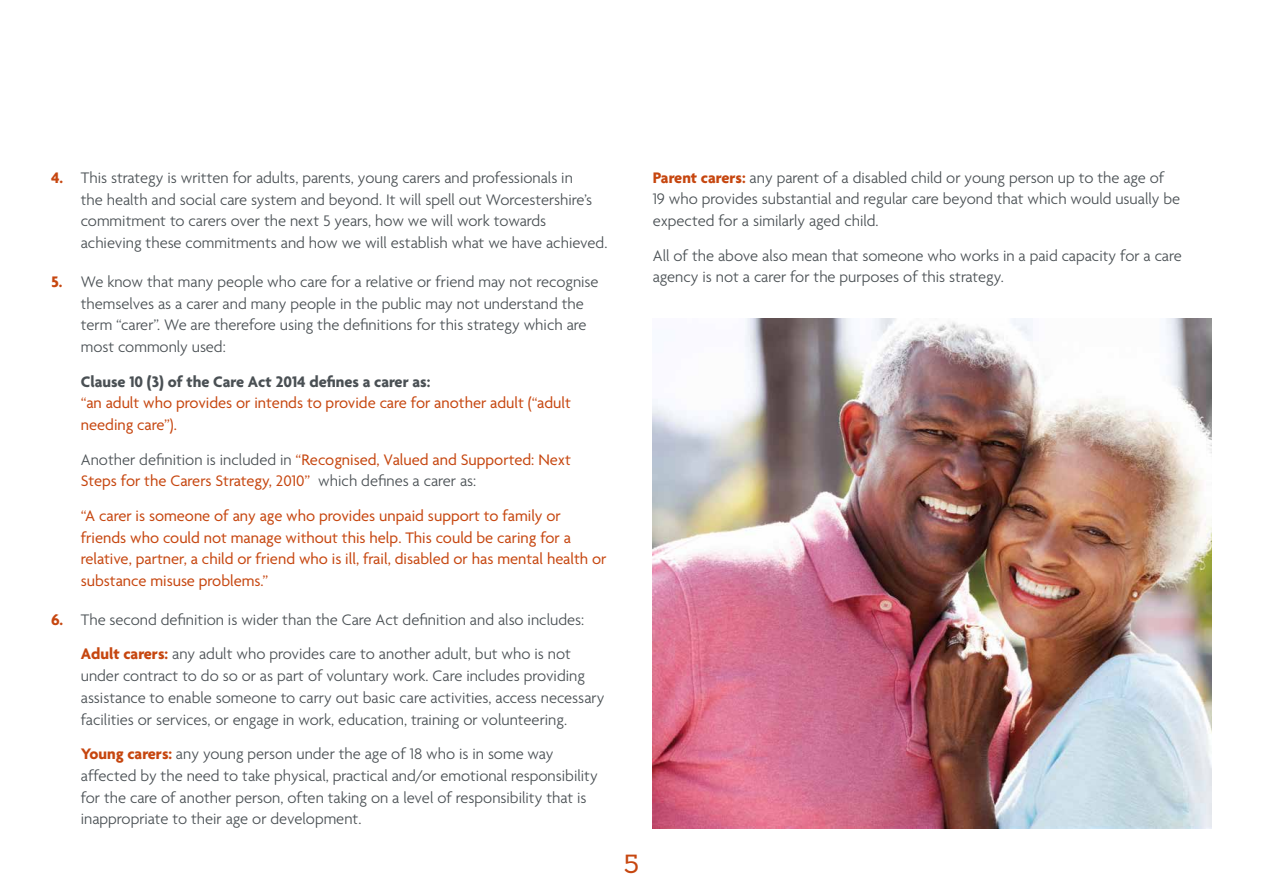
<style>
.page{position:relative;width:1263px;height:893px;background:#fff}
.page>*{position:absolute;margin:0;border:0;box-sizing:border-box;transform-origin:0 0}
.t1{font:25.5px "Sanchez";color:#c6460f}
.t2{font:300 16.5px/21.8px "Agenda";color:#4a5054}
.t3{font:16.5px/21.8px "Agenda";color:#c6460f}
.t4{font:700 16.5px "Agenda";color:#4a5054}
.s1{font-weight:700;color:#c6460f}
.s2{font-weight:300;color:#4a5054}
</style>
<div class="page">
<img style="left:653px;top:319px;width:559px;height:509px">
<p class="t2" style="left:81px;top:166px;width:528px;text-indent:-30px"><span class="s1">4.</span> This strategy is written for adults, parents, young carers and professionals in<br>the health and social care system and beyond. It will spell out Worcestershire’s commitment to carers over the next 5 years, how we will work towards achieving these commitments and how we will establish what we have achieved.</p>
<p class="t2" style="left:81px;top:270px;width:519px;text-indent:-30px"><span class="s1">5.</span> We know that many people who care for a relative or friend may not recognise themselves as a carer and many people in the public may not understand the term “carer”. We are therefore using the definitions for this strategy which are most commonly used:</p>
<p class="t4" style="left:81px;top:371px;width:351px">Clause 10 (3) of the Care Act 2014 defines a carer as:</p>
<p class="t3" style="left:81px;top:392px;width:492px">“an adult who provides or intends to provide care for another adult (“adult needing care”).</p>
<p class="t3" style="left:81px;top:448px;width:492px"><span class="s2">Another definition is included in</span> “Recognised, Valued and Supported: Next<br>Steps for the Carers Strategy, 2010” <span class="s2">which defines a carer as:</span></p>
<p class="t3" style="left:81px;top:504px;width:527px">“A carer is someone of any age who provides unpaid support to family or friends who could not manage without this help. This could be caring for a relative, partner, a child or friend who is ill, frail, disabled or has mental health or substance misuse problems.”</p>
<p class="t2" style="left:81px;top:602px;width:505px;line-height:34.5px;text-indent:-30px"><span class="s1">6.</span> The second definition is wider than the Care Act definition and also includes:<br><span class="s1">Adult carers:</span> any adult who provides care to another adult, but who is not</p>
<p class="t2" style="left:81px;top:665px;width:525px">under contract to do so or as part of voluntary work. Care includes providing assistance to enable someone to carry out basic care activities, access necessary facilities or services, or engage in work, education, training or volunteering.</p>
<p class="t2" style="left:81px;top:743px;width:518px"><span class="s1">Young carers:</span> any young person under the age of 18 who is in some way affected by the need to take physical, practical and/or emotional responsibility for the care of another person, often taking on a level of responsibility that is inappropriate to their age or development.</p>
<p class="t2" style="left:653px;top:166px;width:529px"><span class="s1">Parent carers:</span> any parent of a disabled child or young person up to the age of<br>19 who provides substantial and regular care beyond that which would usually be expected for a similarly aged child.</p>
<p class="t2" style="left:653px;top:244px;width:530px">All of the above also mean that someone who works in a paid capacity for a care agency is not a carer for the purposes of this strategy.</p>
<h1 class="t1" style="left:624px;top:848px;width:17px">5</h1>
</div>
